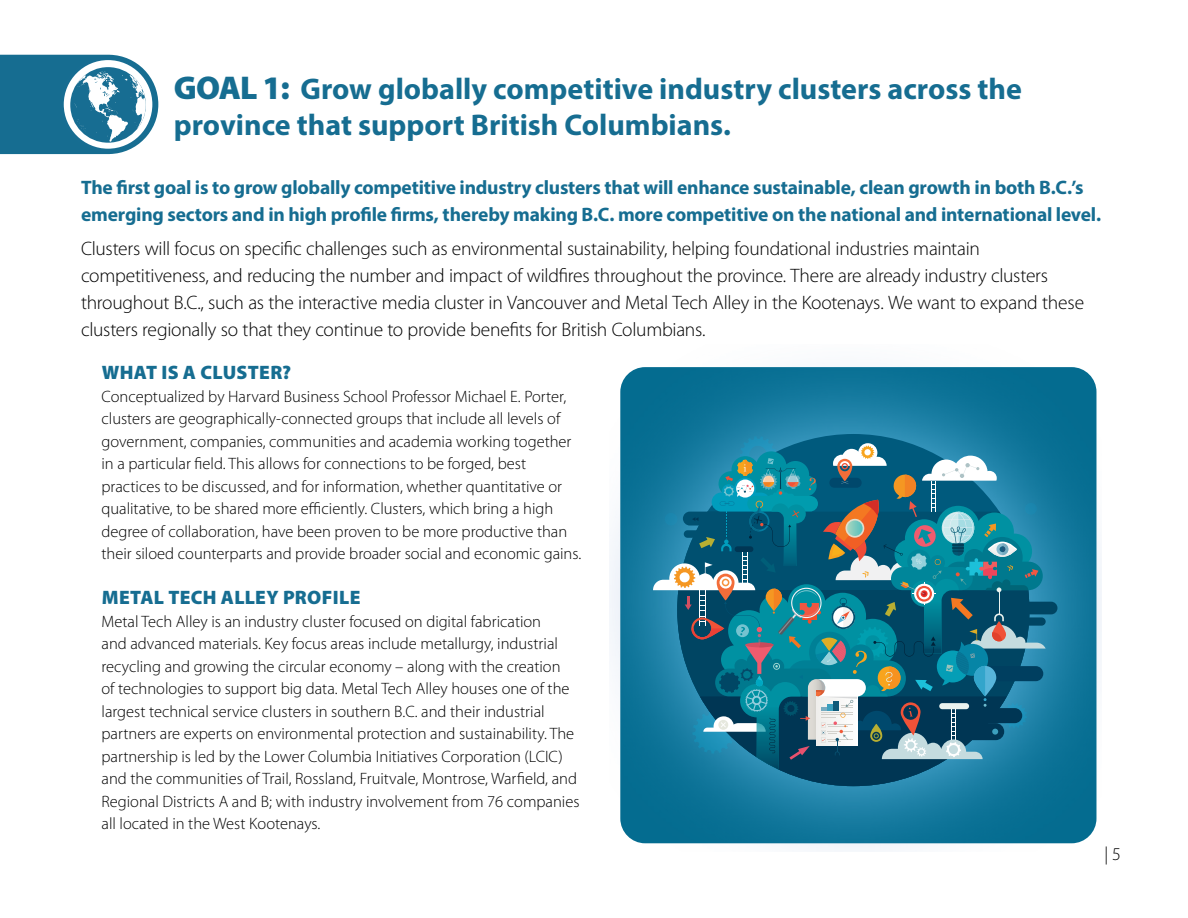
<style>
.page{position:relative;width:1188px;height:918px;background:#fff}
.page>*{position:absolute;margin:0;border:0;box-sizing:border-box;transform-origin:0 0}
.t1{font:700 30px/36px "Myriad Pro";color:#166d91}
.TEXT{font:300 19.5px/27px "Myriad Pro";letter-spacing:-.015em;color:#000}
.TEXT-2{font:700 19.5px/27px "Myriad Pro";letter-spacing:-.01em;color:#166d91}
.SUBHEADS{font:900 19.5px "Myriad Pro";letter-spacing:.015em;color:#166d91}
.TEXT-3{font:300 18px "Myriad Pro";color:#000}
.t2{font:300 16.5px/22.5px "Myriad Pro";color:#000}
.s1{font-weight:900;font-size:33px}
</style>
<div class="page">
<img style="left:610px;top:367px;width:492px;height:484px">
<div style="left:1000px;top:602px;width:57px;height:12px;background:#004563;border-radius:6px"></div>
<svg style="left:653px;top:436px;width:401px;height:350px;background:#2b788f"></svg>
<div style="left:1025px;top:503px;width:12px;height:12px;background:#1c87ae;border-radius:50%"></div>
<div style="left:665px;top:513px;width:12px;height:12px;background:#1c87ae;border-radius:50%"></div>
<svg style="left:0;top:55px;width:158px;height:99px"></svg>
<p class="t1" style="left:174px;top:70px;width:850px"><span class="s1">GOAL 1:</span> Grow globally competitive industry clusters across the province that support British Columbians.</p>
<p class="TEXT-2" style="left:81px;top:173px;width:1022px">The first goal is to grow globally competitive industry clusters that will enhance sustainable, clean growth in both B.C.’s emerging sectors and in high profile firms, thereby making B.C. more competitive on the national and international level.</p>
<p class="TEXT" style="left:81px;top:235px;width:1005px">Clusters will focus on specific challenges such as environmental sustainability, helping foundational industries maintain competitiveness, and reducing the number and impact of wildfires throughout the province. There are already industry clusters throughout B.C., such as the interactive media cluster in Vancouver and Metal Tech Alley in the Kootenays. We want to expand these clusters regionally so that they continue to provide benefits for British Columbians.</p>
<p class="SUBHEADS" style="left:102px;top:361px;width:191px">WHAT IS A CLUSTER?</p>
<p class="t2" style="left:102px;top:385px;width:481px">Conceptualized by Harvard Business School Professor Michael E. Porter, clusters are geographically-connected groups that include all levels of government, companies, communities and academia working together in a particular field. This allows for connections to be forged, best practices to be discussed, and for information, whether quantitative or qualitative, to be shared more efficiently. Clusters, which bring a high degree of collaboration, have been proven to be more productive than their siloed counterparts and provide broader social and economic gains.</p>
<p class="SUBHEADS" style="left:102px;top:586px;width:260px">METAL TECH ALLEY PROFILE</p>
<p class="t2" style="left:102px;top:610px;width:480px">Metal Tech Alley is an industry cluster focused on digital fabrication<br>and advanced materials. Key focus areas include metallurgy, industrial recycling and growing the circular economy – along with the creation<br>of technologies to support big data. Metal Tech Alley houses one of the largest technical service clusters in southern B.C. and their industrial partners are experts on environmental protection and sustainability. The partnership is led by the Lower Columbia Initiatives Corporation (LCIC) and the communities of Trail, Rossland, Fruitvale, Montrose, Warfield, and Regional Districts A and B; with industry involvement from 76 companies all located in the West Kootenays.</p>
<p class="TEXT-3" style="left:1104px;top:844px;width:18px">| 5</p>
</div>
